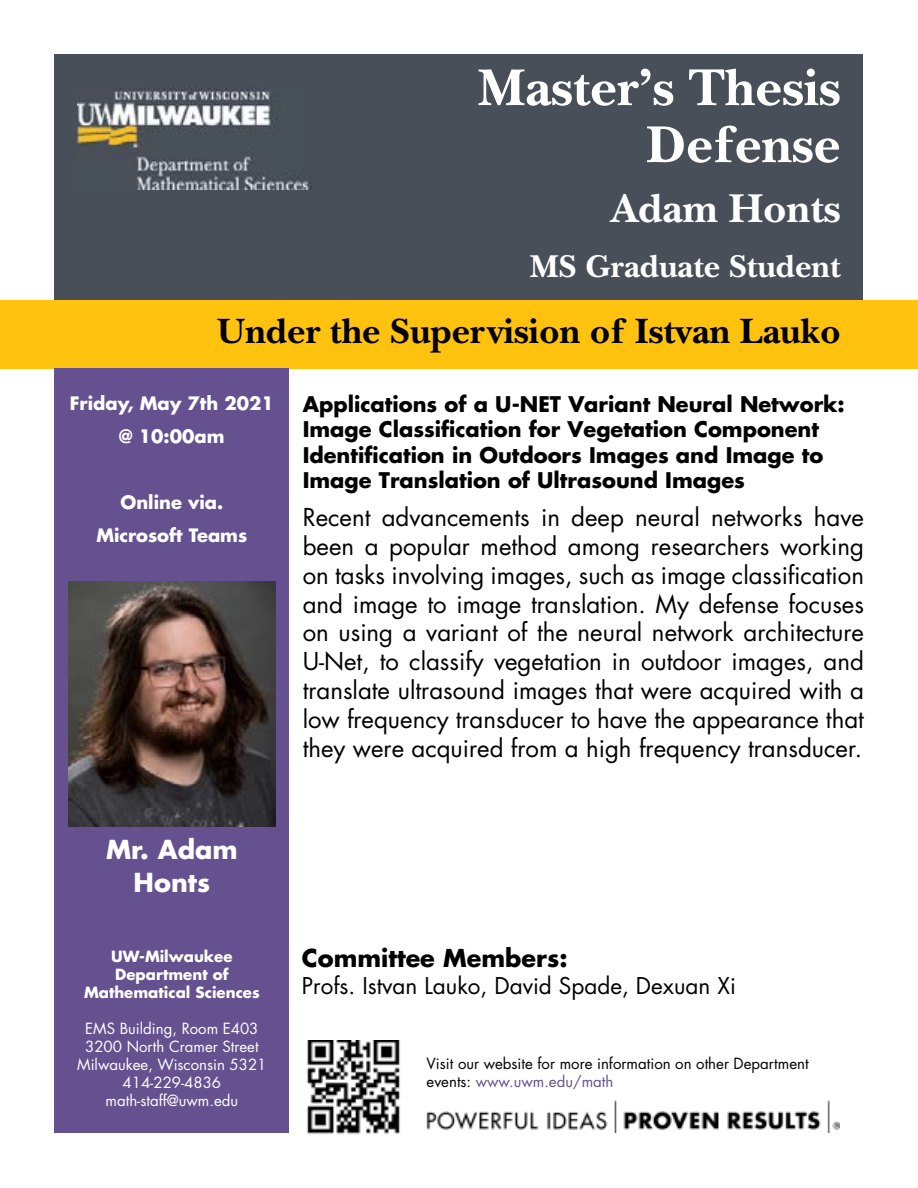
<style>
.page{position:relative;width:918px;height:1188px;background:#fff}
.page>*{position:absolute;margin:0;border:0;box-sizing:border-box;transform-origin:0 0}
.t1{font:700 54px/57px "New Baskerville Std";color:#fff;text-align:right}
.t2{font:700 42px "New Baskerville Std";color:#fff}
.t3{font:700 36.75px "New Baskerville Std";color:#000}
.t4{font:700 33px "New Baskerville Std";color:#fff}
.t5{font:700 25.5px/33px "Futura Std";color:#fff;text-align:center}
.t6{font:24px/28.8px "Futura Std";color:#000;text-align:justify}
.t7{font:700 24px "Futura Std";color:#000}
.t8{font:22.5px "Futura Std";color:#000}
.t9{font:700 21px/25.2px "Futura Std";color:#000}
.t10{font:700 18px/33px "Futura Std";color:#fff;text-align:center}
.t11{font:15px/18px "Futura Std";color:#fff;text-align:center}
.t12{font:15px/18px "Futura Std";color:#000}
.t13{font:700 15px/18px "Futura Std";color:#fff;text-align:center}
.s1{color:#65518f}
</style>
<div class="page">
<div style="left:55px;top:55px;width:808px;height:245px;background:#484f58"></div>
<div style="left:0;top:300px;width:918px;height:68px;background:#ffc20e"></div>
<div style="left:55px;top:368px;width:234px;height:765px;background:#65518f"></div>
<img style="left:77px;top:88px;width:235px;height:102px">
<img style="left:68px;top:581px;width:207px;height:245px">
<img style="left:307px;top:1040px;width:94px;height:95px">
<img style="left:426px;top:1100px;width:413px;height:32px">
<h1 class="t1" style="left:478px;top:59px;width:364px">Master’s Thesis<br>Defense</h1>
<h2 class="t2" style="left:611px;top:184px;width:231px">Adam Honts</h2>
<h3 class="t4" style="left:530px;top:247px;width:312px">MS Graduate Student</h3>
<h3 class="t3" style="left:217px;top:310px;width:625px">Under the Supervision of Istvan Lauko</h3>
<p class="t10" style="left:70px;top:386px;width:206px">Friday, May 7th 2021 @ 10:00am</p>
<p class="t10" style="left:96px;top:485px;width:152px">Online via.<br>Microsoft Teams</p>
<p class="t5" style="left:106px;top:833px;width:133px">Mr. Adam<br>Honts</p>
<p class="t13" style="left:84px;top:947px;width:177px">UW-Milwaukee<br>Department of<br>Mathematical Sciences</p>
<p class="t11" style="left:77px;top:1020px;width:191px">EMS Building, Room E403<br>3200 North Cramer Street<br>Milwaukee, Wisconsin 5321<br>414-229-4836 math-staff@uwm.edu</p>
<p class="t9" style="left:303px;top:391px;width:544px">Applications of a U-NET Variant Neural Network:<br>Image Classification for Vegetation Component Identification in Outdoors Images and Image to Image Translation of Ultrasound Images</p>
<p class="t6" style="left:303px;top:503px;width:563px">Recent advancements in deep neural networks have been a popular method among researchers working on tasks involving images, such as image classification and image to image translation. My defense focuses on using a variant of the neural network architecture U-Net, to classify vegetation in outdoor images, and translate ultrasound images that were acquired with a low frequency transducer to have the appearance that they were acquired from a high frequency transducer.</p>
<p class="t7" style="left:302px;top:942px;width:267px">Committee Members:</p>
<p class="t8" style="left:302px;top:972px;width:436px">Profs. Istvan Lauko, David Spade, Dexuan Xi</p>
<p class="t12" style="left:427px;top:1055px;width:384px">Visit our website for more information on other Department events: <span class="s1">www.uwm.edu/math</span></p>
</div>
